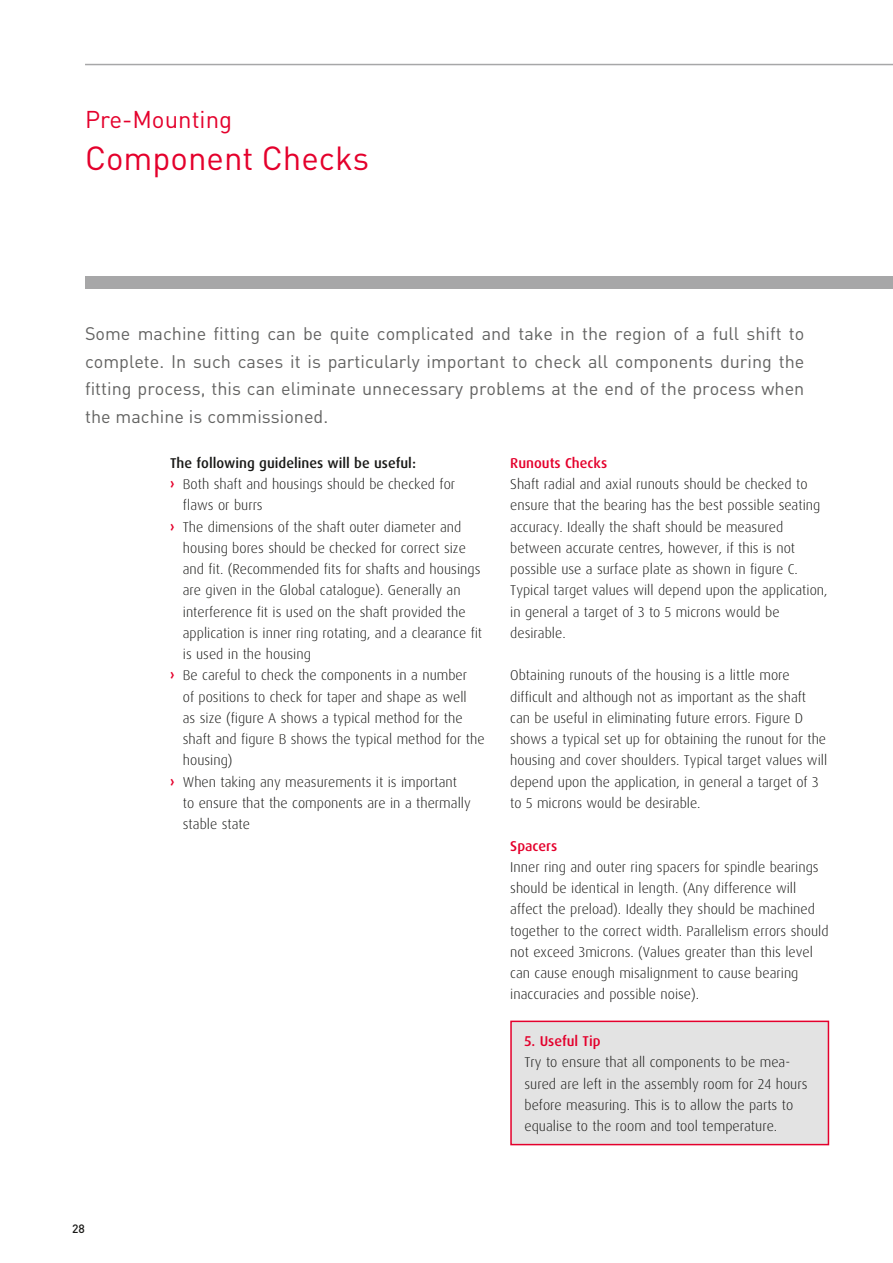
<style>
.page{position:relative;width:893px;height:1263px;background:#fff}
.page>*{position:absolute;margin:0;border:0;box-sizing:border-box;transform-origin:0 0}
.t1{font:33px "DIN Pro";color:#e4002c}
.t2{font:24px "DIN Pro";color:#e4002c}
.t3{font:18px/27.6px "DIN Pro";color:#636362;text-align:justify}
.t4{font:300 14.25px/21.3px "Dax Pro";color:#1a1a18}
.t5{font:500 14.25px "Dax Pro";color:#1a1a18}
.t6{font:500 12px "DIN Pro";color:#1a1a18}
.s1{font-weight:700;color:#e4002c}
.s2{font-weight:500;color:#e4002c}
</style>
<div class="page">
<div style="left:85px;top:276px;width:808px;height:13px;background:#a7a7a8"></div>
<hr style="left:85px;top:64px;width:808px;height:1px;background:#a7a7a8">
<div style="left:511px;top:1021px;width:317px;height:123px;background:#e3e3e3"></div>
<div style="left:510px;top:1020px;width:319px;height:125px;border:2px solid #e4002c"></div>
<p class="t2" style="left:85px;top:103px;width:149px">Pre-Mounting</p>
<p class="t1" style="left:85px;top:136px;width:286px">Component Checks</p>
<p class="t3" style="left:85px;top:319px;width:721px">Some machine fitting can be quite complicated and take in the region of a full shift to complete. In such cases it is particularly important to check all components during the fitting process, this can eliminate unnecessary problems at the end of the process when the machine is commissioned.</p>
<p class="t5" style="left:170px;top:454px;width:247px">The following guidelines will be useful:</p>
<p class="t4" style="left:170px;top:473px;width:287px"><span class="s1">›</span> Both shaft and housings should be checked for</p>
<p class="t4" style="left:183px;top:495px;width:81px">flaws or burrs</p>
<p class="t4" style="left:170px;top:516px;width:293px"><span class="s1">›</span> The dimensions of the shaft outer diameter and</p>
<p class="t4" style="left:183px;top:537px;width:285px">housing bores should be checked for correct size</p>
<p class="t4" style="left:183px;top:558px;width:299px">and fit. (Recommended fits for shafts and housings</p>
<p class="t4" style="left:183px;top:580px;width:279px">are given in the Global catalogue). Generally an</p>
<p class="t4" style="left:183px;top:601px;width:284px">interference fit is used on the shaft provided the</p>
<p class="t4" style="left:183px;top:622px;width:301px">application is inner ring rotating, and a clearance fit</p>
<p class="t4" style="left:183px;top:644px;width:130px">is used in the housing</p>
<p class="t4" style="left:170px;top:665px;width:299px"><span class="s1">›</span> Be careful to check the components in a number</p>
<p class="t4" style="left:183px;top:686px;width:285px">of positions to check for taper and shape as well</p>
<p class="t4" style="left:183px;top:707px;width:281px">as size (figure A shows a typical method for the</p>
<p class="t4" style="left:183px;top:729px;width:303px">shaft and figure B shows the typical method for the</p>
<p class="t4" style="left:183px;top:750px;width:51px">housing)</p>
<p class="t4" style="left:170px;top:771px;width:288px"><span class="s1">›</span> When taking any measurements it is important</p>
<p class="t4" style="left:183px;top:792px;width:289px">to ensure that the components are in a thermally</p>
<p class="t4" style="left:183px;top:814px;width:69px">stable state</p>
<p class="t4" style="left:510px;top:452px;width:319px"><span class="s2">Runouts Checks<br></span>Shaft radial and axial runouts should be checked to ensure that the bearing has the best possible seating accuracy. Ideally the shaft should be measured between accurate centres, however, if this is not possible use a surface plate as shown in figure C.<br>Typical target values will depend upon the application, in general a target of 3 to 5 microns would be desirable.</p>
<p class="t4" style="left:510px;top:665px;width:318px">Obtaining runouts of the housing is a little more difficult and although not as important as the shaft can be useful in eliminating future errors. Figure D shows a typical set up for obtaining the runout for the housing and cover shoulders. Typical target values will depend upon the application, in general a target of 3 to 5 microns would be desirable.</p>
<p class="t4" style="left:510px;top:835px;width:320px"><span class="s2">Spacers<br></span>Inner ring and outer ring spacers for spindle bearings should be identical in length. (Any difference will affect the preload). Ideally they should be machined together to the correct width. Parallelism errors should not exceed 3microns. (Values greater than this level can cause enough misalignment to cause bearing inaccuracies and possible noise).</p>
<p class="t6" style="left:72px;top:1221px;width:14px">28</p>
<p class="t4" style="left:524px;top:1030px;width:284px"><span class="s2">5. Useful Tip<br></span>Try to ensure that all components to be mea&shy;sured are left in the assembly room for 24 hours before measuring. This is to allow the parts to equalise to the room and tool temperature.</p>
</div>
